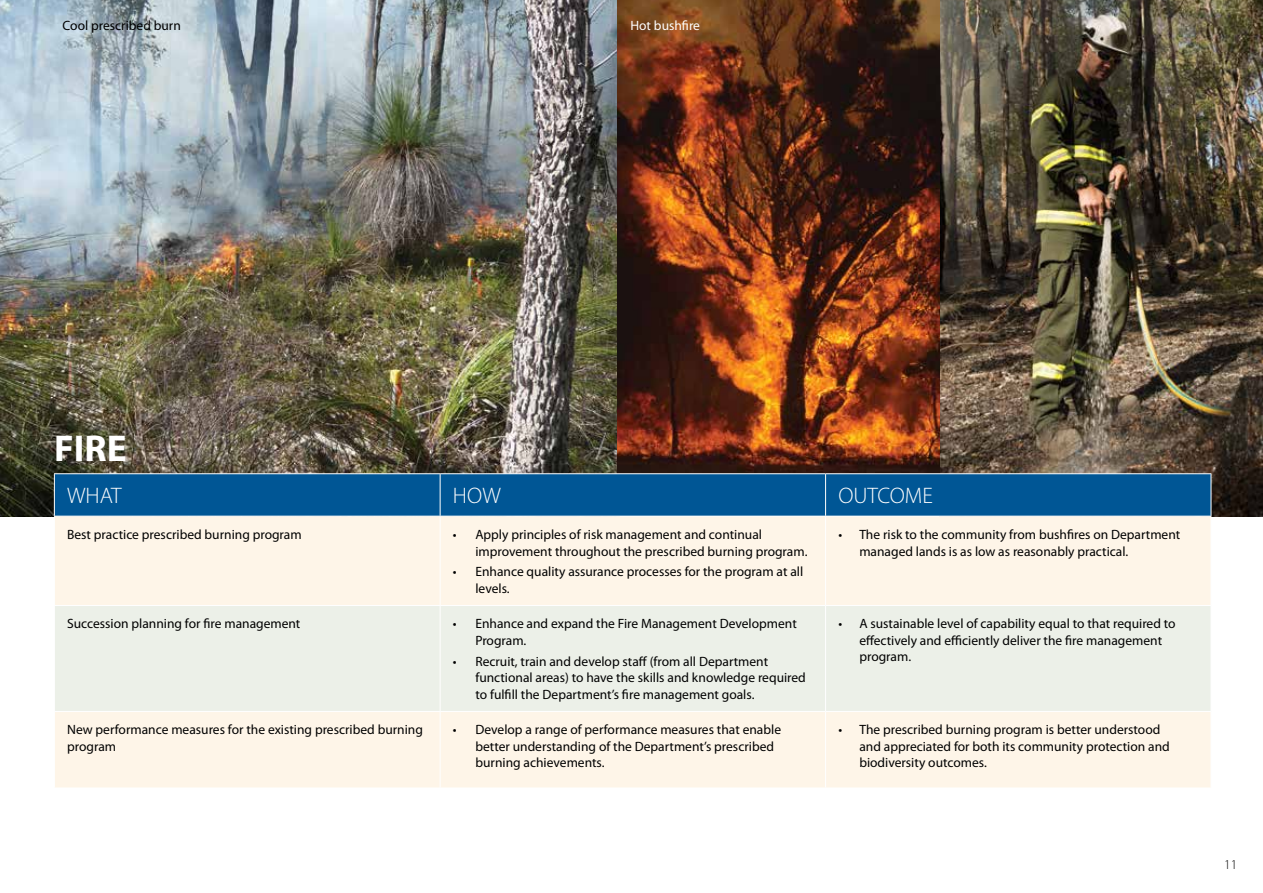
<style>
.page{position:relative;width:1263px;height:893px;background:#fff}
.page>*{position:absolute;margin:0;border:0;box-sizing:border-box;transform-origin:0 0}
.t1{font:700 37.5px "Myriad Pro";color:#fff}
.t2{font:300 22.5px "Myriad Pro";color:#fff}
.t3{font:13.5px/16.5px "Myriad Pro";color:#000}
.t4{font:13.5px "Myriad Pro";color:#fff}
.t5{font:300 13.5px "Myriad Pro";color:#000}
</style>
<div class="page">
<img style="left:940px;top:0;width:323px;height:517px">
<img style="left:0;top:0;width:618px;height:517px">
<img style="left:618px;top:0;width:322px;height:473px">
<div style="left:55px;top:474px;width:1156px;height:42px;background:#005695"></div>
<div style="left:55px;top:517px;width:1156px;height:271px;background:#fef5e8"></div>
<div style="left:55px;top:606px;width:1156px;height:105px;background:#ecf0e8"></div>
<hr style="left:825px;top:473px;width:386px;height:1px;background:#fff">
<hr style="left:1211px;top:474px;width:1px;height:42px;background:#fff">
<hr style="left:825px;top:516px;width:386px;height:1px;background:#fff">
<hr style="left:1211px;top:516px;width:1px;height:89px;background:#fff">
<hr style="left:440px;top:606px;width:1px;height:105px;background:#fff">
<hr style="left:825px;top:605px;width:386px;height:1px;background:#fff">
<hr style="left:825px;top:606px;width:1px;height:105px;background:#fff">
<hr style="left:54px;top:711px;width:386px;height:1px;background:#fff">
<hr style="left:440px;top:711px;width:385px;height:1px;background:#fff">
<hr style="left:440px;top:712px;width:1px;height:76px;background:#fff">
<hr style="left:825px;top:711px;width:386px;height:1px;background:#fff">
<hr style="left:825px;top:712px;width:1px;height:76px;background:#fff">
<hr style="left:54px;top:473px;width:386px;height:1px;background:#fff">
<hr style="left:54px;top:474px;width:1px;height:42px;background:#fff">
<hr style="left:440px;top:473px;width:385px;height:1px;background:#fff">
<hr style="left:440px;top:474px;width:1px;height:42px;background:#fff">
<hr style="left:825px;top:474px;width:1px;height:42px;background:#fff">
<hr style="left:54px;top:516px;width:386px;height:1px;background:#fff">
<hr style="left:440px;top:516px;width:385px;height:1px;background:#fff">
<hr style="left:440px;top:516px;width:1px;height:89px;background:#fff">
<hr style="left:825px;top:516px;width:1px;height:89px;background:#fff">
<hr style="left:54px;top:605px;width:386px;height:1px;background:#fff">
<hr style="left:440px;top:605px;width:385px;height:1px;background:#fff">
<p class="t3" style="left:63px;top:17px;width:120px">Cool prescribed burn</p>
<p class="t4" style="left:630px;top:17px;width:71px">Hot bushfire</p>
<h1 class="t1" style="left:54px;top:424px;width:74px">FIRE</h1>
<h2 class="t2" style="left:67px;top:482px;width:56px">WHAT</h2>
<h2 class="t2" style="left:453px;top:482px;width:49px">HOW</h2>
<h2 class="t2" style="left:838px;top:482px;width:96px">OUTCOME</h2>
<p class="t3" style="left:67px;top:526px;width:236px">Best practice prescribed burning program</p>
<p class="t3" style="left:475px;top:526px;width:334px;text-indent:-23px">• Apply principles of risk management and continual improvement throughout the prescribed burning program.</p>
<p class="t3" style="left:475px;top:563px;width:329px;text-indent:-23px">• Enhance quality assurance processes for the program at all levels.</p>
<p class="t3" style="left:859px;top:526px;width:322px;text-indent:-21px">• The risk to the community from bushfires on Department managed lands is as low as reasonably practical.</p>
<p class="t3" style="left:67px;top:615px;width:235px">Succession planning for fire management</p>
<p class="t3" style="left:475px;top:615px;width:323px;text-indent:-23px">• Enhance and expand the Fire Management Development<br>Program.</p>
<p class="t3" style="left:475px;top:653px;width:332px;text-indent:-23px">• Recruit, train and develop staff (from all Department functional areas) to have the skills and knowledge required to fulfill the Department’s fire management goals.</p>
<p class="t3" style="left:859px;top:615px;width:318px;text-indent:-21px">• A sustainable level of capability equal to that required to effectively and efficiently deliver the fire management program.</p>
<p class="t3" style="left:67px;top:721px;width:357px">New performance measures for the existing prescribed burning program</p>
<p class="t3" style="left:475px;top:721px;width:307px;text-indent:-23px">• Develop a range of performance measures that enable better understanding of the Department’s prescribed burning achievements.</p>
<p class="t3" style="left:859px;top:721px;width:312px;text-indent:-21px">• The prescribed burning program is better understood and appreciated for both its community protection and biodiversity outcomes.</p>
<p class="t5" style="left:1224px;top:856px;width:15px">11</p>
</div>
